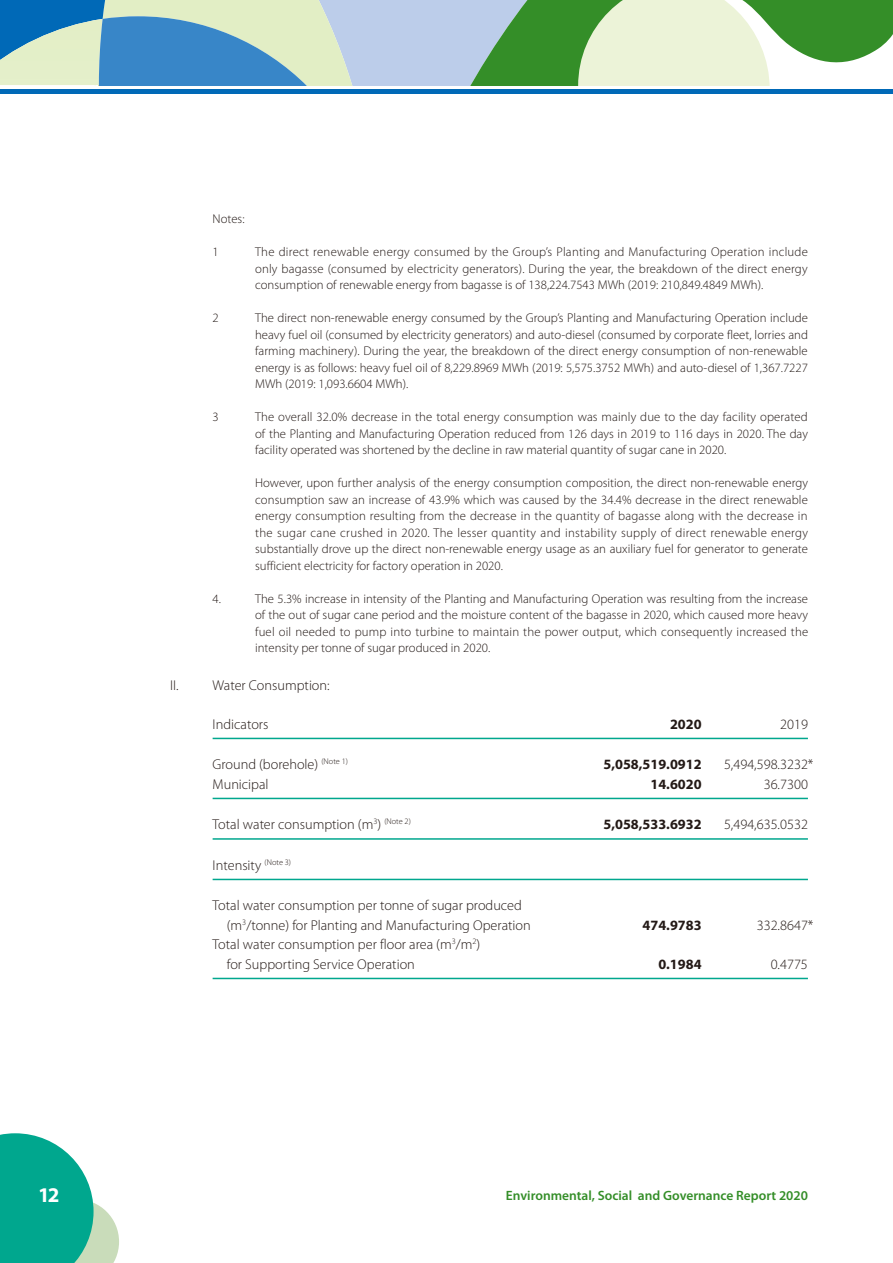
<style>
.page{position:relative;width:893px;height:1263px;background:#fff}
.page>*{position:absolute;margin:0;border:0;box-sizing:border-box;transform-origin:0 0}
.t1{font:700 21px "Myriad Pro";color:#fff}
.t2{font:300 14.25px/19.5px "Myriad Pro";color:#231916}
.t3{font:700 14.25px "Myriad Pro";color:#231916}
.t4{font:600 13.5px "Myriad Pro";color:#348e28}
.t5{font:300 12.75px/16.5px "Myriad Pro";color:#231916;text-align:justify}
</style>
<div class="page">
<svg style="left:0;top:0;width:892px;height:86px;background:#9bc3b5"></svg>
<div style="left:0;top:89px;width:892px;height:5px;background:#0069b7"></div>
<svg style="left:0;top:1133px;width:119px;height:130px"></svg>
<hr style="left:213px;top:738px;width:595px;height:1px;background:#00a78e">
<hr style="left:213px;top:798px;width:595px;height:1px;background:#00a78e">
<hr style="left:213px;top:838px;width:595px;height:2px;background:#00a78e">
<hr style="left:213px;top:879px;width:595px;height:1px;background:#00a78e">
<hr style="left:213px;top:978px;width:595px;height:1px;background:#00a78e">
<p class="t5" style="left:213px;top:211px;width:33px">N otes:</p>
<p class="t5" style="left:213px;top:244px;width:29px">1 T</p>
<p class="t5" style="left:255px;top:244px;width:554px;text-indent:6px">he direct renewable energy consumed by the Group’s Planting and Manufacturing Operation include only bagasse (consumed by electricity generators). During the year, the breakdown of the direct energy consumption of renewable energy from bagasse is of 138,224.7543 MWh (2019: 210,849.4849 MWh).</p>
<p class="t5" style="left:213px;top:310px;width:29px">2 T</p>
<p class="t5" style="left:255px;top:310px;width:554px;text-indent:6px">he direct non-renewable energy consumed by the Group’s Planting and Manufacturing Operation include heavy fuel oil (consumed by electricity generators) and auto-diesel (consumed by corporate fleet, lorries and farming machinery). During the year, the breakdown of the direct energy consumption of non-renewable energy is as follows: heavy fuel oil of 8,229.8969 MWh (2019: 5,575.3752 MWh) and auto-diesel of 1,367.7227<br>MWh (2019: 1,093.6604 MWh).</p>
<p class="t5" style="left:213px;top:409px;width:29px">3 T</p>
<p class="t5" style="left:255px;top:409px;width:554px;text-indent:6px">he overall 32.0% decrease in the total energy consumption was mainly due to the day facility operated of the Planting and Manufacturing Operation reduced from 126 days in 2019 to 116 days in 2020. The day facility operated was shortened by the decline in raw material quantity of sugar cane in 2020.</p>
<p class="t5" style="left:255px;top:475px;width:554px">However, upon further analysis of the energy consumption composition, the direct non-renewable energy consumption saw an increase of 43.9% which was caused by the 34.4% decrease in the direct renewable energy consumption resulting from the decrease in the quantity of bagasse along with the decrease in the sugar cane crushed in 2020. The lesser quantity and instability supply of direct renewable energy substantially drove up the direct non-renewable energy usage as an auxiliary fuel for generator to generate sufficient electricity for factory operation in 2020.</p>
<p class="t5" style="left:213px;top:590px;width:30px">4. T</p>
<p class="t5" style="left:255px;top:590px;width:555px;text-indent:6px">he 5.3% increase in intensity of the Planting and Manufacturing Operation was resulting from the increase of the out of sugar cane period and the moisture content of the bagasse in 2020, which caused more heavy fuel oil needed to pump into turbine to maintain the power output, which consequently increased the intensity per tonne of sugar produced in 2020.</p>
<p class="t2" style="left:170px;top:675px;width:161px">II. Water Consumption:</p>
<p class="t2" style="left:213px;top:714px;width:57px">I ndicators</p>
<p class="t3" style="left:670px;top:714px;width:33px">2020</p>
<p class="t2" style="left:780px;top:714px;width:29px">2019</p>
<p class="t2" style="left:213px;top:754px;width:137px">Ground (borehole) <sup>(Note</sup> <sup>1)</sup></p>
<p class="t3" style="left:603px;top:755px;width:100px">5,058,519.0912</p>
<p class="t2" style="left:724px;top:754px;width:91px">5,494,598.3232*</p>
<p class="t2" style="left:213px;top:774px;width:58px">Municipal</p>
<p class="t3" style="left:650px;top:774px;width:53px">14.6020</p>
<p class="t2" style="left:764px;top:774px;width:46px">36.7300</p>
<p class="t2" style="left:213px;top:814px;width:200px">Total water consumption (m<sup>3</sup>) <sup>(N</sup> <sup>ote</sup> <sup>2)</sup></p>
<p class="t3" style="left:603px;top:815px;width:100px">5,058,533.6932</p>
<p class="t2" style="left:724px;top:814px;width:85px">5,494,635.0532</p>
<p class="t2" style="left:213px;top:855px;width:80px">I ntensity <sup>(Note</sup> <sup>3)</sup></p>
<p class="t2" style="left:227px;top:895px;width:305px;text-indent:-14px">Total water consumption per tonne of sugar produced (m<sup>3</sup>/tonne) for Planting and Manufacturing Operation</p>
<p class="t3" style="left:643px;top:915px;width:61px">474.9783</p>
<p class="t2" style="left:757px;top:915px;width:58px">332.8647*</p>
<p class="t2" style="left:227px;top:934px;width:255px;text-indent:-14px">Total water consumption per floor area (m<sup>3</sup>/m<sup>2</sup>) for Supporting Service Operation</p>
<p class="t3" style="left:658px;top:954px;width:45px">0.1984</p>
<p class="t2" style="left:771px;top:954px;width:39px">0.4775</p>
<h1 class="t1" style="left:38px;top:1181px;width:23px">12</h1>
<p class="t4" style="left:506px;top:1186px;width:303px">Environmental, Social and Governance Report 2020</p>
</div>
